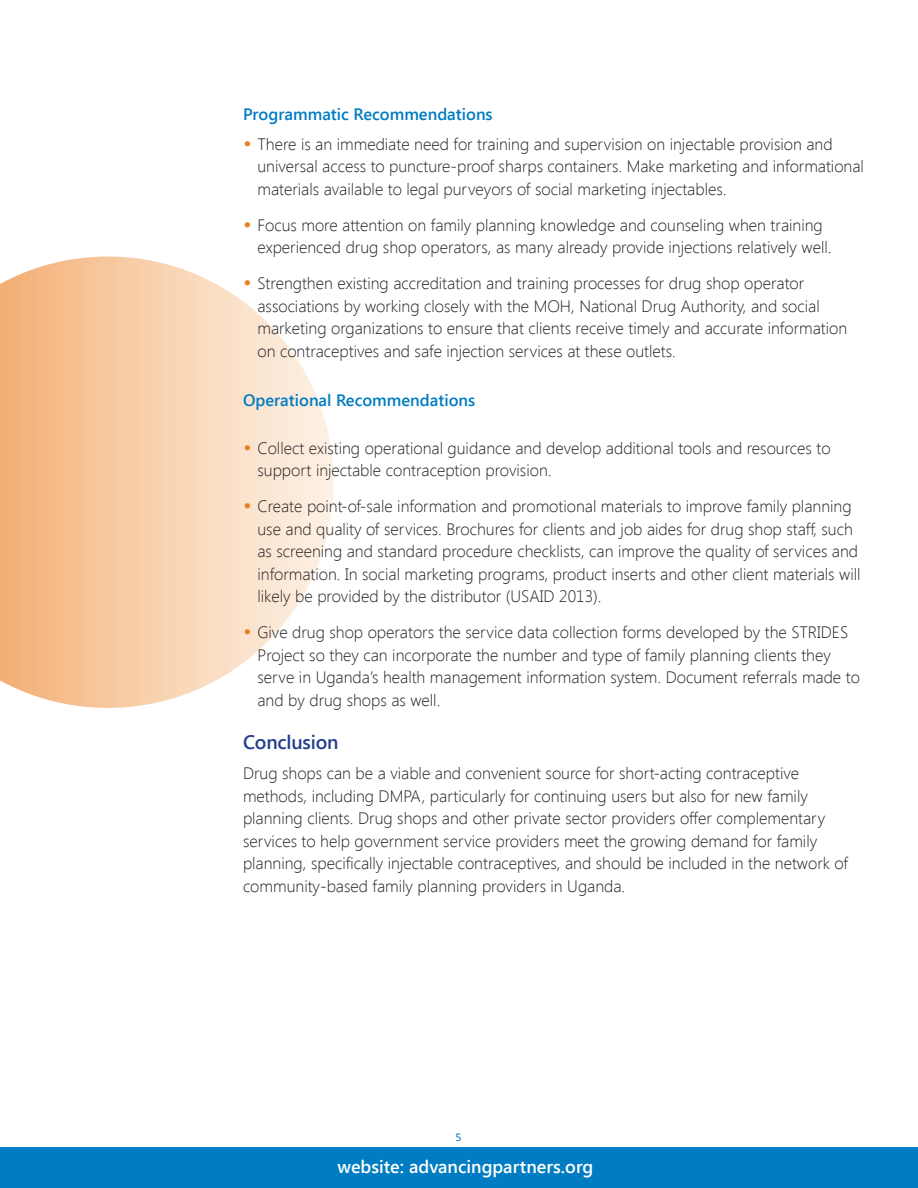
<style>
.page{position:relative;width:918px;height:1188px;background:#fff}
.page>*{position:absolute;margin:0;border:0;box-sizing:border-box;transform-origin:0 0}
.blue_subhead{font:600 19.5px "Segoe UI";letter-spacing:-.01em;color:#253e8c}
.t1{font:600 18px "Segoe UI";color:#fff}
.body_text{font:300 16.5px/22.5px "Segoe UI";color:#231f20}
.small_teal_subhead{font:600 16.5px "Segoe UI";color:#007cc2}
.footnote_text{font:12px "Calibri";color:#007cc2}
.s1{font-weight:600;font-size:21px;color:#ea7e1d}
</style>
<div class="page">
<div style="left:0;top:1148px;width:918px;height:40px;background:#007cc2"></div>
<svg style="left:0;top:256px;width:334px;height:452px"></svg>
<p class="small_teal_subhead" style="left:243px;top:103px;width:251px">Programmatic Recommendations</p>
<p class="body_text" style="left:257px;top:132px;width:608px;text-indent:-14px"><span class="s1">•</span> There is an immediate need for training and supervision on injectable provision and universal access to puncture-proof sharps containers. Make marketing and informational materials available to legal purveyors of social marketing injectables.</p>
<p class="body_text" style="left:257px;top:213px;width:576px;text-indent:-14px"><span class="s1">•</span> Focus more attention on family planning knowledge and counseling when training experienced drug shop operators, as many already provide injections relatively well.</p>
<p class="body_text" style="left:257px;top:271px;width:591px;text-indent:-14px"><span class="s1">•</span> Strengthen existing accreditation and training processes for drug shop operator associations by working closely with the MOH, National Drug Authority, and social marketing organizations to ensure that clients receive timely and accurate information on contraceptives and safe injection services at these outlets.</p>
<p class="small_teal_subhead" style="left:243px;top:389px;width:234px">Operational Recommendations</p>
<p class="body_text" style="left:257px;top:436px;width:575px;text-indent:-14px"><span class="s1">•</span> Collect existing operational guidance and develop additional tools and resources to support injectable contraception provision.</p>
<p class="body_text" style="left:257px;top:494px;width:605px;text-indent:-14px"><span class="s1">•</span> Create point-of-sale information and promotional materials to improve family planning use and quality of services. Brochures for clients and job aides for drug shop staff, such as screening and standard procedure checklists, can improve the quality of services and information. In social marketing programs, product inserts and other client materials will likely be provided by the distributor (USAID 2013).</p>
<p class="body_text" style="left:257px;top:620px;width:604px;text-indent:-14px"><span class="s1">•</span> Give drug shop operators the service data collection forms developed by the STRIDES Project so they can incorporate the number and type of family planning clients they serve in Uganda’s health management information system. Document referrals made to and by drug shops as well.</p>
<p class="blue_subhead" style="left:243px;top:729px;width:97px">Conclusion</p>
<p class="body_text" style="left:243px;top:762px;width:607px">Drug shops can be a viable and convenient source for short-acting contraceptive methods, including DMPA, particularly for continuing users but also for new family planning clients. Drug shops and other private sector providers offer complementary services to help government service providers meet the growing demand for family planning, specifically injectable contraceptives, and should be included in the network of community-based family planning providers in Uganda.</p>
<p class="footnote_text" style="left:455px;top:1129px;width:8px">5</p>
<p class="t1" style="left:338px;top:1154px;width:257px">website: advancingpartners.org</p>
</div>
